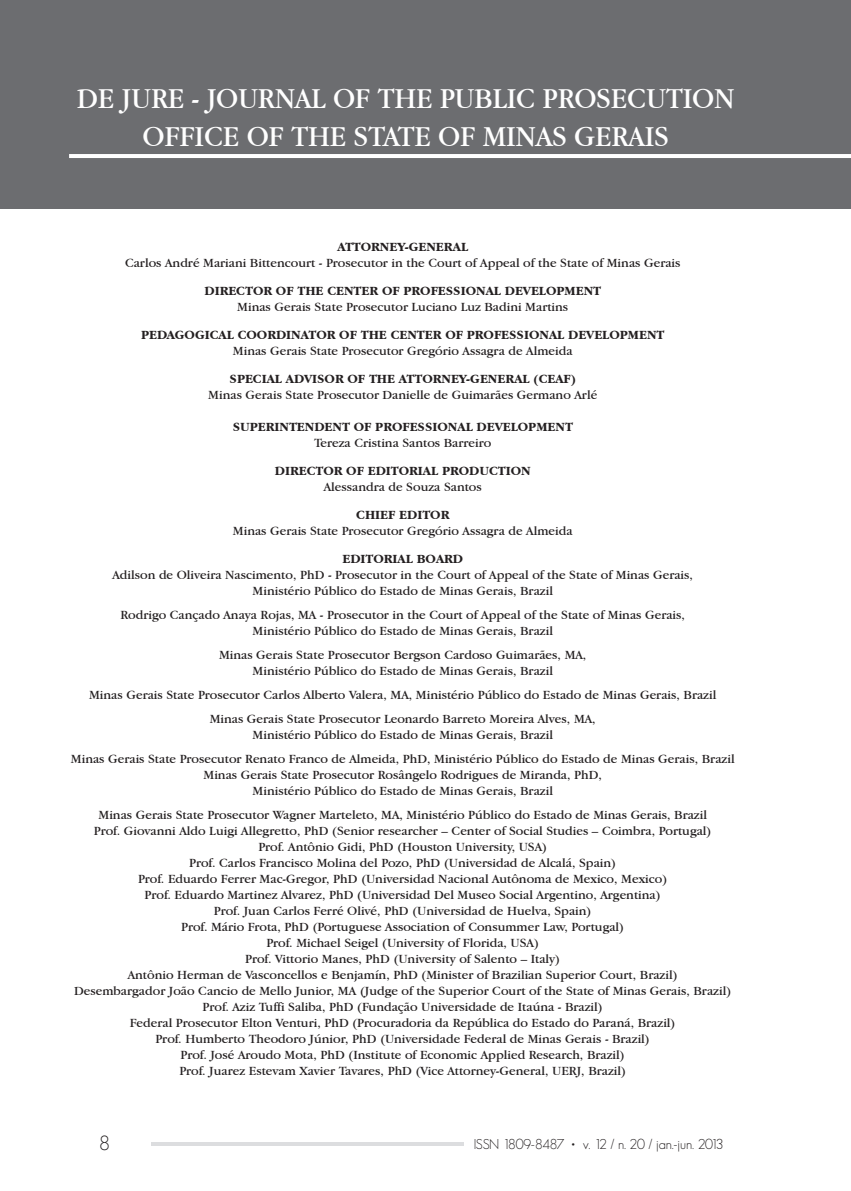
<style>
.page{position:relative;width:851px;height:1191px;background:#fff}
.page>*{position:absolute;margin:0;border:0;box-sizing:border-box;transform-origin:0 0}
.t1{font:30px "Garamond IT Cby BT";letter-spacing:-.01em;color:#fff;scale:.95 1}
.t2{font:300 20px "Geosans";color:#231f20}
.t3{font:300 14px "Geosans";color:#231f20}
.t4{font:13px "Garamond IT Cby BT";color:#231f20}
.t5{font:700 13px "Garamond IT Cby BT";color:#231f20}
</style>
<div class="page">
<hr style="left:151px;top:1142px;width:312px;height:4px;background:#dcdddf">
<div style="left:0;top:0;width:850px;height:209px;background:#6c6d70"></div>
<hr style="left:69px;top:154px;width:781px;height:4px;background:#fff">
<p class="t1" style="left:77px;top:81px;width:693px">DE JURE - JOURNAL OF THE PUBLIC PROSECUTION</p>
<p class="t1" style="left:143px;top:119px;width:555px">OFFICE OF THE STATE OF MINAS GERAIS</p>
<p class="t5" style="left:337px;top:239px;width:132px">ATTORNEY-GENERAL</p>
<p class="t4" style="left:125px;top:255px;width:557px">Carlos André Mariani Bittencourt - Prosecutor in the Court of Appeal of the State of Minas Gerais</p>
<p class="t5" style="left:204px;top:283px;width:398px">DIRECTOR OF THE CENTER OF PROFESSIONAL DEVELOPMENT</p>
<p class="t4" style="left:237px;top:299px;width:332px">Minas Gerais State Prosecutor Luciano Luz Badini Martins</p>
<p class="t5" style="left:141px;top:327px;width:524px">PEDAGOGICAL COORDINATOR OF THE CENTER OF PROFESSIONAL DEVELOPMENT</p>
<p class="t4" style="left:233px;top:343px;width:341px">Minas Gerais State Prosecutor Gregório Assagra de Almeida</p>
<p class="t5" style="left:229px;top:371px;width:348px">SPECIAL ADVISOR OF THE ATTORNEY-GENERAL (CEAF)</p>
<p class="t4" style="left:208px;top:387px;width:390px">Minas Gerais State Prosecutor Danielle de Guimarães Germano Arlé</p>
<p class="t5" style="left:233px;top:419px;width:341px">SUPERINTENDENT OF PROFESSIONAL DEVELOPMENT</p>
<p class="t4" style="left:314px;top:435px;width:179px">Tereza Cristina Santos Barreiro</p>
<p class="t5" style="left:275px;top:463px;width:257px">DIRECTOR OF EDITORIAL PRODUCTION</p>
<p class="t4" style="left:323px;top:479px;width:160px">Alessandra de Souza Santos</p>
<p class="t5" style="left:356px;top:507px;width:95px">CHIEF EDITOR</p>
<p class="t4" style="left:233px;top:523px;width:341px">Minas Gerais State Prosecutor Gregório Assagra de Almeida</p>
<p class="t5" style="left:342px;top:551px;width:122px">EDITORIAL BOARD</p>
<p class="t4" style="left:112px;top:567px;width:582px">Adilson de Oliveira Nascimento, PhD - Prosecutor in the Court of Appeal of the State of Minas Gerais,</p>
<p class="t4" style="left:252px;top:583px;width:302px">Ministério Público do Estado de Minas Gerais, Brazil</p>
<p class="t4" style="left:120px;top:607px;width:566px">Rodrigo Cançado Anaya Rojas, MA - Prosecutor in the Court of Appeal of the State of Minas Gerais,</p>
<p class="t4" style="left:252px;top:623px;width:302px">Ministério Público do Estado de Minas Gerais, Brazil</p>
<p class="t4" style="left:219px;top:647px;width:369px">Minas Gerais State Prosecutor Bergson Cardoso Guimarães, MA,</p>
<p class="t4" style="left:252px;top:663px;width:302px">Ministério Público do Estado de Minas Gerais, Brazil</p>
<p class="t4" style="left:89px;top:687px;width:628px">Minas Gerais State Prosecutor Carlos Alberto Valera, MA, Ministério Público do Estado de Minas Gerais, Brazil</p>
<p class="t4" style="left:210px;top:711px;width:387px">Minas Gerais State Prosecutor Leonardo Barreto Moreira Alves, MA,</p>
<p class="t4" style="left:252px;top:727px;width:302px">Ministério Público do Estado de Minas Gerais, Brazil</p>
<p class="t4" style="left:71px;top:751px;width:665px">Minas Gerais State Prosecutor Renato Franco de Almeida, PhD, Ministério Público do Estado de Minas Gerais, Brazil</p>
<p class="t4" style="left:203px;top:767px;width:400px">Minas Gerais State Prosecutor Rosângelo Rodrigues de Miranda, PhD,</p>
<p class="t4" style="left:252px;top:783px;width:302px">Ministério Público do Estado de Minas Gerais, Brazil</p>
<p class="t4" style="left:98px;top:807px;width:610px">Minas Gerais State Prosecutor Wagner Marteleto, MA, Ministério Público do Estado de Minas Gerais, Brazil</p>
<p class="t4" style="left:94px;top:823px;width:619px">Prof. Giovanni Aldo Luigi Allegretto, PhD (Senior researcher – Center of Social Studies – Coimbra, Portugal)</p>
<p class="t4" style="left:258px;top:839px;width:290px">Prof. Antônio Gidi, PhD (Houston University, USA)</p>
<p class="t4" style="left:189px;top:855px;width:428px">Prof. Carlos Francisco Molina del Pozo, PhD (Universidad de Alcalá, Spain)</p>
<p class="t4" style="left:138px;top:871px;width:530px">Prof. Eduardo Ferrer Mac-Gregor, PhD (Universidad Nacional Autônoma de Mexico, Mexico)</p>
<p class="t4" style="left:145px;top:887px;width:517px">Prof. Eduardo Martinez Alvarez, PhD (Universidad Del Museo Social Argentino, Argentina)</p>
<p class="t4" style="left:214px;top:903px;width:379px">Prof. Juan Carlos Ferré Olivé, PhD (Universidad de Huelva, Spain)</p>
<p class="t4" style="left:181px;top:919px;width:444px">Prof. Mário Frota, PhD (Portuguese Association of Consummer Law, Portugal)</p>
<p class="t4" style="left:266px;top:935px;width:274px">Prof. Michael Seigel (University of Florida, USA)</p>
<p class="t4" style="left:245px;top:951px;width:316px">Prof. Vittorio Manes, PhD (University of Salento – Italy)</p>
<p class="t4" style="left:128px;top:967px;width:551px">Antônio Herman de Vasconcellos e Benjamín, PhD (Minister of Brazilian Superior Court, Brazil)</p>
<p class="t4" style="left:74px;top:983px;width:658px">Desembargador João Cancio de Mello Junior, MA (Judge of the Superior Court of the State of Minas Gerais, Brazil)</p>
<p class="t4" style="left:202px;top:999px;width:402px">Prof. Aziz Tuffi Saliba, PhD (Fundação Universidade de Itaúna - Brazil)</p>
<p class="t4" style="left:130px;top:1015px;width:547px">Federal Prosecutor Elton Venturi, PhD (Procuradoria da República do Estado do Paraná, Brazil)</p>
<p class="t4" style="left:155px;top:1031px;width:496px">Prof. Humberto Theodoro Júnior, PhD (Universidade Federal de Minas Gerais - Brazil)</p>
<p class="t4" style="left:180px;top:1047px;width:446px">Prof. José Aroudo Mota, PhD (Institute of Economic Applied Research, Brazil)</p>
<p class="t4" style="left:179px;top:1063px;width:448px">Prof. Juarez Estevam Xavier Tavares, PhD (Vice Attorney-General, UERJ, Brazil)</p>
<h2 class="t2" style="left:99px;top:1132px;width:12px">8</h2>
<p class="t3" style="left:474px;top:1136px;width:251px">ISSN 1809-8487 • v. 12 / n. 20 / jan.-jun. 2013</p>
</div>
